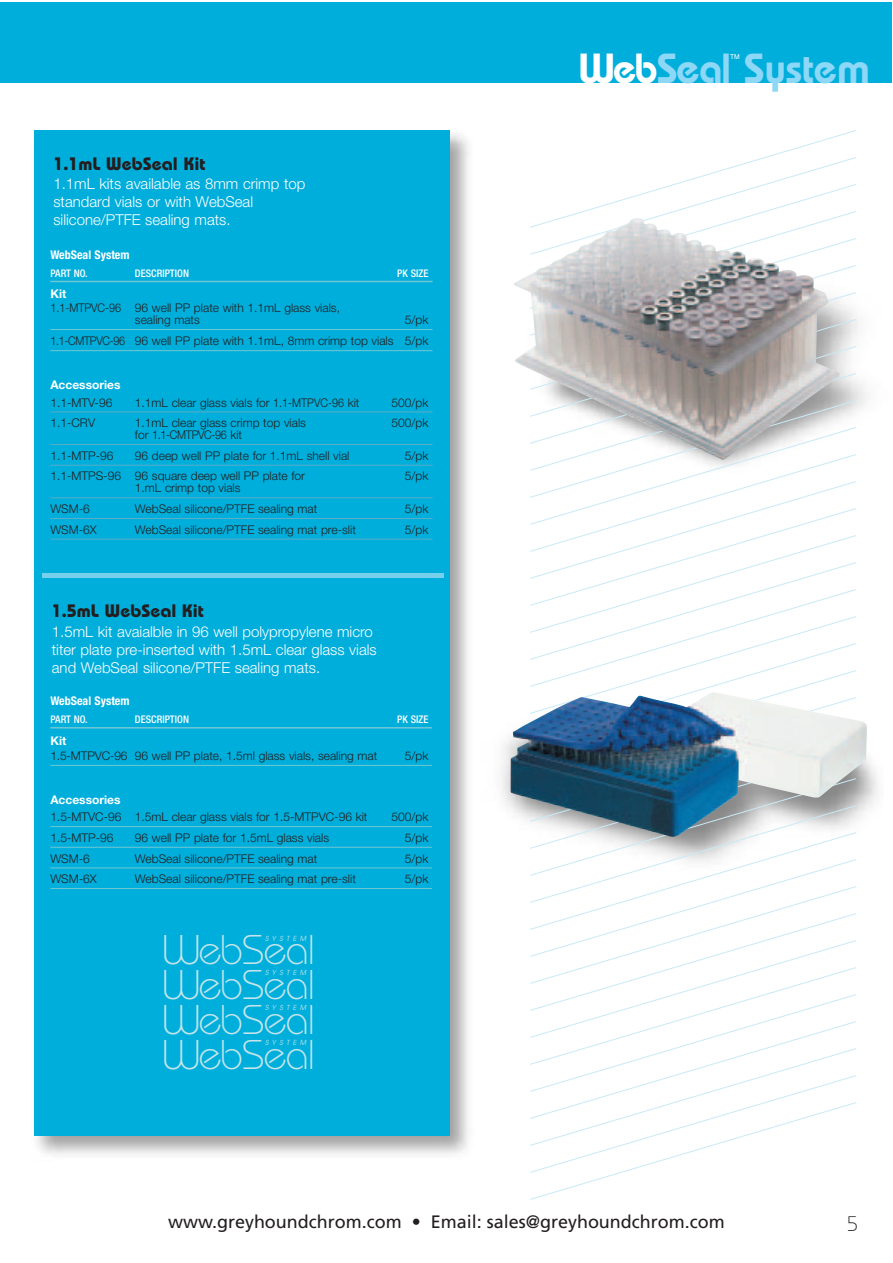
<style>
.page{position:relative;width:893px;height:1263px;background:#fff}
.page>*{position:absolute;margin:0;border:0;box-sizing:border-box;transform-origin:0 0}
.t1{font:42px "Bauhaus Demi+PSGJQV";letter-spacing:-.02em;color:#8dd7f7}
.t2{font:41.55px "Bauhaus Light+AVHKAB";letter-spacing:-.035em;color:#c5e5ea}
.t3{font:21px "Bauhaus Light+AVHKAB";color:#231f20}
.t4{font:18px "Frutiger";color:#231f20}
.t5{font:18px "Bauhaus Bold+GYILWM";color:#231f20}
.t6{font:15px/18px "Helvetica Neue Light+UDTLHL";color:#fff}
.t7{font:12px/20.7px "Helvetica Neue Light+UDTLHL";color:#231f20;text-align:right}
.t8{font:12px/12px "Helvetica Neue Light+UDTLHL";color:#231f20;scale:.9 1}
.t9{font:12px "Helvetica Neue Bold+FBTAOD";color:#fff}
.t10{font:12px "Helvetica Neue Bold Cond+LMUVXQ";color:#fff}
.t11{font:12px "Helvetica Neue Light+UDTLHL";letter-spacing:-.03em;color:#231f20}
.t12{font:10.5px "Helvetica Neue Medium Cond+HANRKP";color:#fff}
.t13{font:6.9px "Avant Garde Book Oblique+SLSCFQ";letter-spacing:.5em;color:#c5e5ea}
.t14{font:6.75px "Helvetica+HXDNGT";color:#fff}
.s1{color:#fff}
</style>
<div class="page">
<img style="left:501px;top:740px;width:378px;height:69px">
<svg style="left:530px;top:130px;width:327px;height:1070px"></svg>
<img style="left:34px;top:133px;width:435px;height:1021px">
<div style="left:34px;top:130px;width:415px;height:1005px;background:#00aedc"></div>
<div style="left:0;top:3px;width:892px;height:80px;background:#00aedc"></div>
<img style="left:511px;top:692px;width:356px;height:145px">
<img style="left:514px;top:218px;width:326px;height:242px">
<hr style="left:50px;top:281px;width:383px;height:1px;background:#71c7d1">
<hr style="left:50px;top:329px;width:383px;height:1px;background:#71c7d1">
<hr style="left:50px;top:350px;width:383px;height:1px;background:#71c7d1">
<hr style="left:50px;top:411px;width:383px;height:1px;background:#5cacc7">
<hr style="left:50px;top:444px;width:383px;height:1px;background:#5cacc7">
<hr style="left:50px;top:465px;width:383px;height:1px;background:#5cacc7">
<hr style="left:50px;top:497px;width:383px;height:1px;background:#5cacc7">
<hr style="left:50px;top:518px;width:383px;height:1px;background:#5cacc7">
<hr style="left:50px;top:539px;width:383px;height:1px;background:#5cacc7">
<hr style="left:50px;top:727px;width:382px;height:1px;background:#71c7d1">
<hr style="left:50px;top:765px;width:382px;height:1px;background:#71c7d1">
<hr style="left:50px;top:826px;width:382px;height:1px;background:#71c7d1">
<hr style="left:50px;top:847px;width:382px;height:1px;background:#71c7d1">
<hr style="left:50px;top:867px;width:382px;height:1px;background:#71c7d1">
<hr style="left:50px;top:888px;width:382px;height:1px;background:#71c7d1">
<div style="left:42px;top:573px;width:402px;height:5px;background:#76d0eb"></div>
<h3 class="t5" style="left:53px;top:153px;width:154px">1.1mL WebSeal Kit</h3>
<p class="t6" style="left:53px;top:177px;width:253px">1.1mL kits available as 8mm crimp top standard vials or with WebSeal silicone/PTFE sealing mats.</p>
<p class="t10" style="left:50px;top:248px;width:81px">WebSeal System</p>
<p class="t12" style="left:50px;top:270px;width:39px">PART NO.</p>
<p class="t12" style="left:135px;top:270px;width:56px">DESCRIPTION</p>
<p class="t12" style="left:397px;top:270px;width:33px">PK SIZE</p>
<p class="t9" style="left:50px;top:289px;width:17px">Kit</p>
<p class="t8" style="left:135px;top:303px;width:229px;text-indent:-85px">1.1-MTPVC-96 96 well PP plate with 1.1mL glass vials, sealing mats</p>
<p class="t7" style="left:50px;top:311px;width:380px">5/pk<br>1.1-CMTPVC-96 96 well PP plate with 1.1mL, 8mm crimp top vials 5/pk</p>
<p class="t9" style="left:50px;top:381px;width:72px">Accessories</p>
<p class="t7" style="left:50px;top:393px;width:64px">1.1-MTV-96</p>
<p class="t7" style="left:135px;top:393px;width:226px">1.1mL clear glass vials for 1.1-MTPVC-96 kit</p>
<p class="t7" style="left:391px;top:393px;width:38px">500/pk</p>
<p class="t7" style="left:50px;top:414px;width:46px">1.1-CRV</p>
<p class="t7" style="left:135px;top:414px;width:173px">1.1mL clear glass crimp top vials</p>
<p class="t7" style="left:392px;top:414px;width:38px">500/pk</p>
<p class="t11" style="left:135px;top:431px;width:109px">for 1.1-CMTPVC-96 kit</p>
<p class="t7" style="left:50px;top:446px;width:65px">1.1-MTP-96</p>
<p class="t7" style="left:135px;top:446px;width:216px">96 deep well PP plate for 1.1mL shell vial</p>
<p class="t7" style="left:405px;top:446px;width:25px">5/pk</p>
<p class="t7" style="left:50px;top:467px;width:256px">1.1-MTPS-96 96 square deep well PP plate for</p>
<p class="t7" style="left:405px;top:467px;width:25px">5/pk</p>
<p class="t7" style="left:135px;top:479px;width:107px">1.mL crimp top vials</p>
<p class="t7" style="left:50px;top:500px;width:41px">WSM-6</p>
<p class="t7" style="left:135px;top:500px;width:184px">WebSeal silicone/PTFE sealing mat</p>
<p class="t7" style="left:405px;top:500px;width:25px">5/pk</p>
<p class="t7" style="left:50px;top:520px;width:48px">WSM-6X</p>
<p class="t7" style="left:135px;top:520px;width:222px">WebSeal silicone/PTFE sealing mat pre-slit</p>
<p class="t7" style="left:405px;top:520px;width:25px">5/pk</p>
<h3 class="t5" style="left:52px;top:600px;width:154px">1.5mL WebSeal Kit</h3>
<p class="t6" style="left:52px;top:624px;width:326px">1.5mL kit avaialble in 96 well polypropylene micro titer plate pre-inserted with 1.5mL clear glass vials and WebSeal silicone/PTFE sealing mats.</p>
<p class="t10" style="left:50px;top:694px;width:81px">WebSeal System</p>
<p class="t12" style="left:50px;top:716px;width:39px">PART NO.</p>
<p class="t12" style="left:135px;top:716px;width:56px">DESCRIPTION</p>
<p class="t12" style="left:397px;top:716px;width:33px">PK SIZE</p>
<p class="t9" style="left:50px;top:737px;width:17px">Kit</p>
<p class="t7" style="left:50px;top:746px;width:328px">1.5-MTPVC-96 96 well PP plate, 1.5ml glass vials, sealing mat</p>
<p class="t7" style="left:405px;top:746px;width:25px">5/pk</p>
<p class="t9" style="left:50px;top:795px;width:72px">Accessories</p>
<p class="t7" style="left:50px;top:808px;width:319px">1.5-MTVC-96 1.5mL clear glass vials for 1.5-MTPVC-96 kit</p>
<p class="t7" style="left:391px;top:808px;width:38px">500/pk</p>
<p class="t7" style="left:50px;top:828px;width:65px">1.5-MTP-96</p>
<p class="t7" style="left:135px;top:828px;width:196px">96 well PP plate for 1.5mL glass vials</p>
<p class="t7" style="left:405px;top:828px;width:25px">5/pk</p>
<p class="t7" style="left:50px;top:849px;width:41px">WSM-6</p>
<p class="t7" style="left:135px;top:849px;width:184px">WebSeal silicone/PTFE sealing mat</p>
<p class="t7" style="left:405px;top:849px;width:25px">5/pk</p>
<p class="t7" style="left:50px;top:870px;width:48px">WSM-6X</p>
<p class="t7" style="left:135px;top:870px;width:222px">WebSeal silicone/PTFE sealing mat pre-slit</p>
<p class="t7" style="left:405px;top:870px;width:25px">5/pk</p>
<p class="t13" style="left:265px;top:934px;width:43px">SYSTEM</p>
<h2 class="t2" style="left:162px;top:960px;width:156px">WebSeal</h2>
<h2 class="t2" style="left:162px;top:926px;width:156px">WebSeal</h2>
<p class="t13" style="left:265px;top:969px;width:43px">SYSTEM</p>
<h2 class="t2" style="left:162px;top:995px;width:156px">WebSeal</h2>
<p class="t13" style="left:265px;top:1004px;width:43px">SYSTEM</p>
<h2 class="t2" style="left:162px;top:1030px;width:156px">WebSeal</h2>
<p class="t13" style="left:265px;top:1038px;width:43px">SYSTEM</p>
<h1 class="t1" style="left:578px;top:43px;width:293px"><span class="s1">Web</span>Seal System</h1>
<p class="t14" style="left:730px;top:53px;width:11px">TM</p>
<h3 class="t4" style="left:168px;top:1214px;width:558px">www.greyhoundchrom.com • Email: sales@greyhoundchrom.com</h3>
<h3 class="t3" style="left:847px;top:1211px;width:13px">5</h3>
</div>
